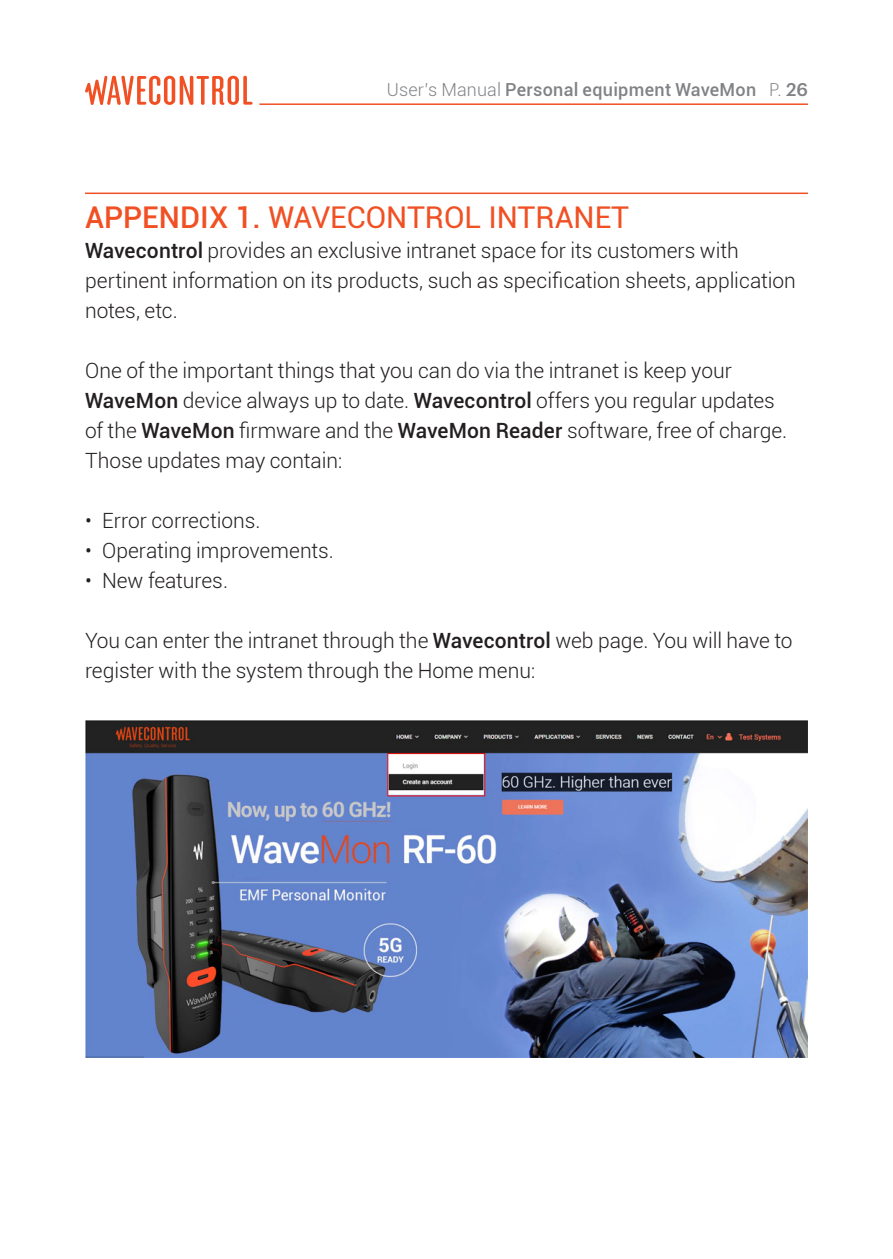
<style>
.page{position:relative;width:893px;height:1259px;background:#fff}
.page>*{position:absolute;margin:0;border:0;box-sizing:border-box;transform-origin:0 0}
.titolet_s_n{font:30px "Roboto";color:#f05023}
.txt_2{font:300 21px/30px "Roboto";color:#231f20}
.t1{font:500 18px "Roboto";letter-spacing:.015em;color:#808285}
.s1{font-weight:300}
.s2{font-family:"Graphik";font-weight:300}
.s3{font-family:"Graphik"}
.s4{font-weight:500}
</style>
<div class="page">
<img style="left:85px;top:721px;width:723px;height:336px">
<hr style="left:85px;top:192px;width:723px;height:2px;background:#f05023">
<hr style="left:259px;top:103px;width:549px;height:2px;background:#f05023">
<svg style="left:85px;top:76px;width:168px;height:29px"></svg>
<p class="t1" style="left:387px;top:77px;width:422px"><span class="s1">User’s Manual</span> Personal equipment WaveMon <span class="s2">P.</span> <span class="s3">26</span></p>
<p class="titolet_s_n" style="left:85px;top:196px;width:546px"><span class="s4">APPENDIX 1.</span> WAVECONTROL INTRANET</p>
<p class="txt_2" style="left:85px;top:235px;width:712px"><span class="s4">Wavecontrol</span> provides an exclusive intranet space for its customers with pertinent information on its products, such as specification sheets, application notes, etc.</p>
<p class="txt_2" style="left:85px;top:355px;width:704px">One of the important things that you can do via the intranet is keep your <span class="s4">WaveMon</span> device always up to date. <span class="s4">Wavecontrol</span> offers you regular updates of the <span class="s4">WaveMon</span> firmware and the <span class="s4">WaveMon Reader</span> software, free of charge.<br>Those updates may contain:</p>
<p class="txt_2" style="left:85px;top:505px;width:177px">• Error corrections.</p>
<p class="txt_2" style="left:85px;top:535px;width:250px">• Operating improvements.</p>
<p class="txt_2" style="left:85px;top:565px;width:144px">• New features.</p>
<p class="txt_2" style="left:85px;top:625px;width:709px">You can enter the intranet through the <span class="s4">Wavecontrol</span> web page. You will have to register with the system through the Home menu:</p>
</div>
